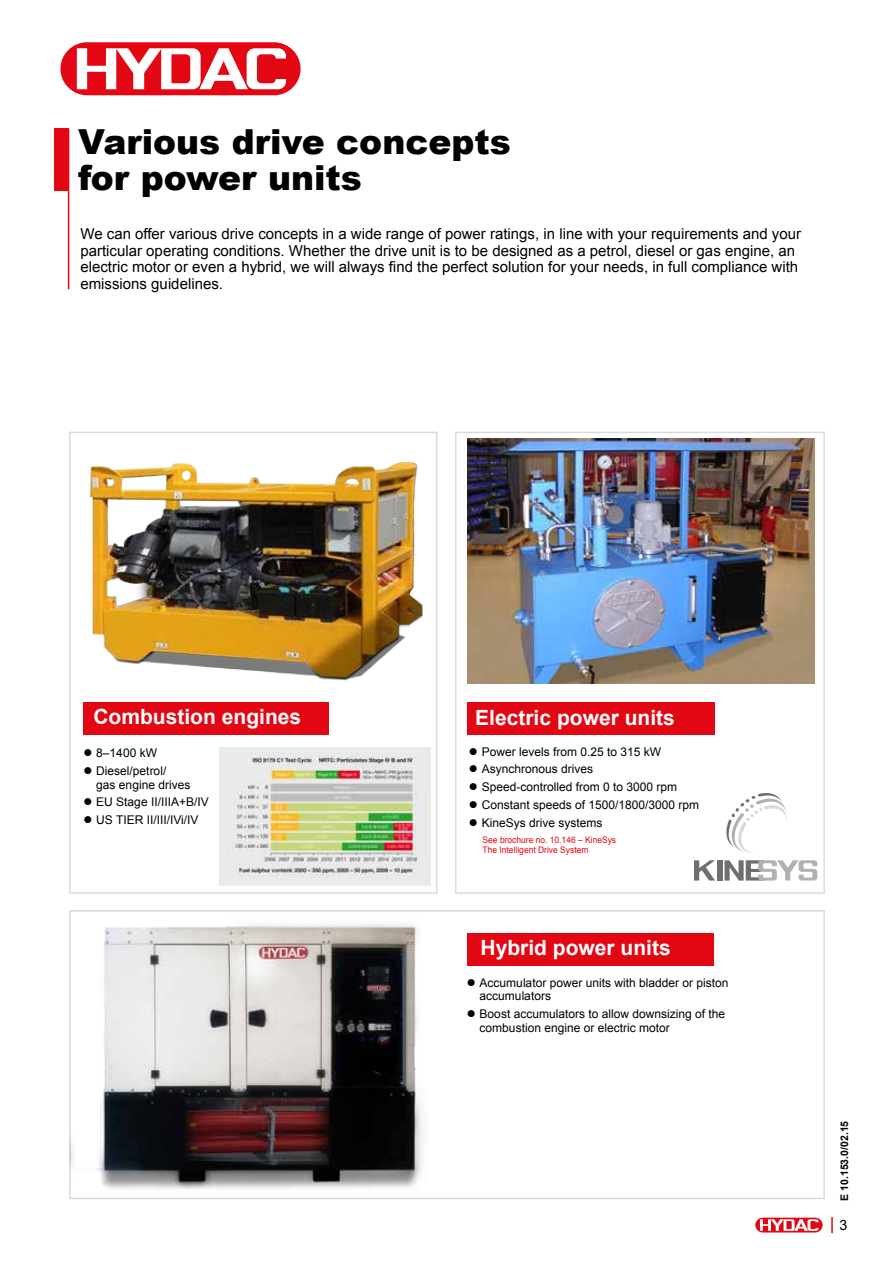
<style>
.page{position:relative;width:893px;height:1263px;background:#fff}
.page>*{position:absolute;margin:0;border:0;box-sizing:border-box;transform-origin:0 0}
.t1{font:900 34.5px/36px "Arial";color:#000}
.t2{font:700 21px "Arial";color:#fff}
.t3{font:15px/16.5px "Arial";color:#000}
.t4{font:14.25px "Arial";color:#000}
.t5{font:12px/17.7px "Arial";color:#000}
.t6{font:700 10.5px "Arial";color:#000}
.t7{font:9px/10.5px "Arial";color:#e30613;scale:.94 1}
</style>
<div class="page">
<img style="left:468px;top:439px;width:347px;height:244px">
<div style="left:755px;top:1217px;width:68px;height:16px;border:1px solid #fff;border-radius:7px"></div>
<svg style="left:755px;top:1217px;width:68px;height:15px"></svg>
<svg style="left:760px;top:1219px;width:58px;height:12px"></svg>
<svg style="left:831px;top:1217px;width:2px;height:16px"></svg>
<div style="left:467px;top:933px;width:246px;height:32px;background:#e30613"></div>
<div style="left:84px;top:702px;width:245px;height:33px;background:#e30613"></div>
<div style="left:467px;top:703px;width:248px;height:32px;background:#e30613"></div>
<img style="left:219px;top:748px;width:212px;height:138px">
<svg style="left:726px;top:793px;width:61px;height:60px"></svg>
<svg style="left:694px;top:860px;width:21px;height:20px"></svg>
<div style="left:717px;top:860px;width:5px;height:20px;background:#706f6f"></div>
<svg style="left:724px;top:860px;width:93px;height:20px"></svg>
<div style="left:54px;top:128px;width:15px;height:63px;background:#e30613"></div>
<hr style="left:68px;top:129px;width:1px;height:160px;background:#e30613">
<svg style="left:60px;top:42px;width:241px;height:54px"></svg>
<div style="left:69px;top:432px;width:368px;height:462px;border:2px solid #dadada"></div>
<div style="left:455px;top:432px;width:370px;height:462px;border:2px solid #dadada"></div>
<img style="left:89px;top:462px;width:334px;height:219px">
<img style="left:69px;top:910px;width:361px;height:289px">
<h1 class="t1" style="left:78px;top:123px;width:434px">Various drive concepts for power units</h1>
<p class="t3" style="left:80px;top:226px;width:722px">We can offer various drive concepts in a wide range of power ratings, in line with your requirements and your particular operating conditions. Whether the drive unit is to be designed as a petrol, diesel or gas engine, an electric motor or even a hybrid, we will always find the perfect solution for your needs, in full compliance with emissions guidelines.</p>
<h2 class="t2" style="left:93px;top:703px;width:209px">Combustion engines</h2>
<h2 class="t2" style="left:475px;top:703px;width:201px">Electric power units</h2>
<p class="t5" style="left:96px;top:744px;width:72px">8–1400 kW<br>Diesel/petrol/</p>
<p class="t5" style="left:96px;top:776px;width:114px">gas engine drives<br>EU Stage II/IIIA+B/IV<br>US TIER II/III/IVi/IV</p>
<p class="t5" style="left:482px;top:743px;width:219px">Power levels from 0.25 to 315 kW<br>Asynchronous drives<br>Speed-controlled from 0 to 3000 rpm<br>Constant speeds of 1500/1800/3000 rpm<br>KineSys drive systems</p>
<p class="t7" style="left:483px;top:834px;width:144px">See brochure no. 10.146 – KineSys<br>The Intelligent Drive System</p>
<h2 class="t2" style="left:481px;top:934px;width:192px">Hybrid power units</h2>
<p class="t5" style="left:480px;top:976px;width:250px;line-height:13.5px">Accumulator power units with bladder or piston accumulators</p>
<p class="t5" style="left:480px;top:1007px;width:247px;line-height:13.5px">Boost accumulators to allow downsizing of the combustion engine or electric motor</p>
<p class="t6" style="left:837px;top:1201px;width:81px;rotate:-90deg">E 10.153.0/02.15</p>
<p class="t4" style="left:840px;top:1215px;width:9px">3</p>
</div>
